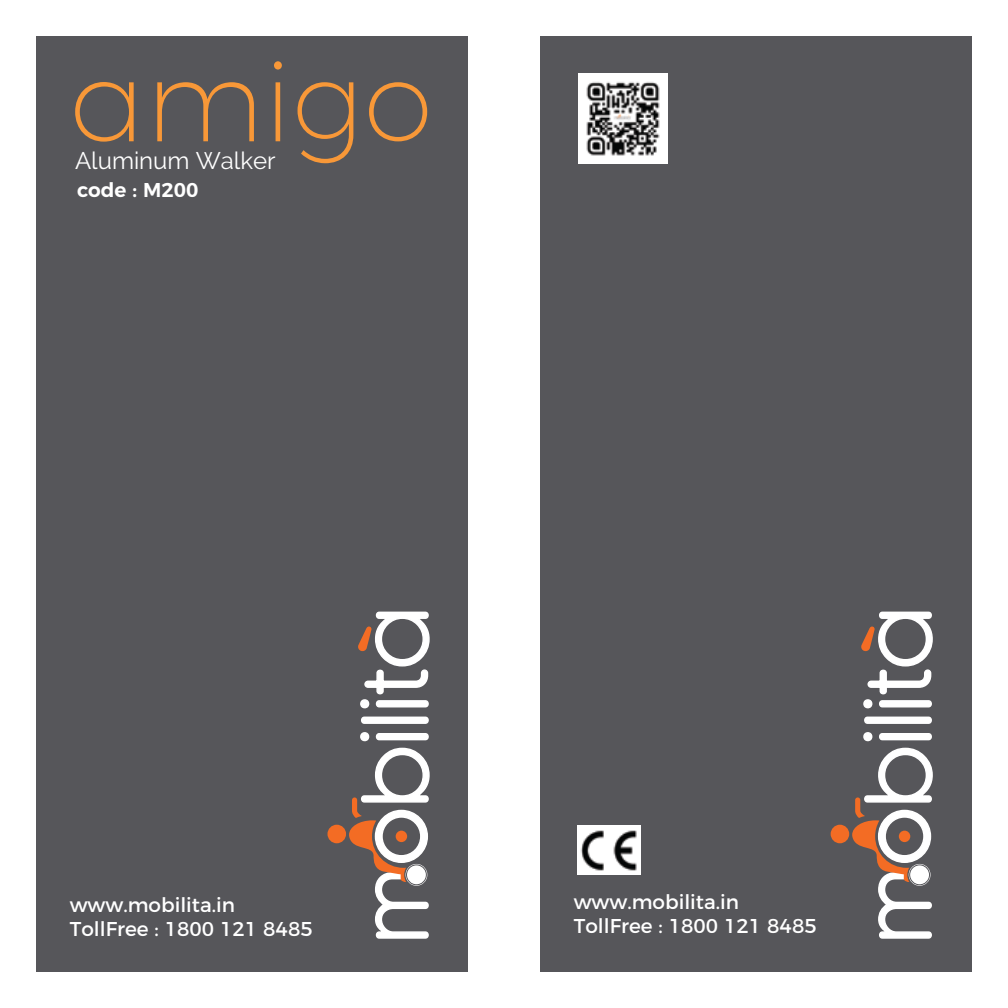
<style>
.page{position:relative;width:1008px;height:1008px;background:#fff}
.page>*{position:absolute;margin:0;border:0;box-sizing:border-box;transform-origin:0 0}
.t1{font:200 113.2px "Montserrat Alternates";color:#f89838}
.t2{font:24px "Raleway";color:#fff}
.t3{font:20px/24px "Montserrat";color:#fff}
.t4{font:600 20px "Montserrat";color:#fff}
</style>
<div class="page">
<div style="left:36px;top:36px;width:432px;height:936px;background:#56565a"></div>
<div style="left:540px;top:36px;width:432px;height:936px;background:#56565a"></div>
<div style="left:327px;top:825px;width:19px;height:18px;background:#f36c24;border-radius:50%"></div>
<svg style="left:349px;top:716px;width:81px;height:223px"></svg>
<svg style="left:358px;top:611px;width:72px;height:98px"></svg>
<div style="left:831px;top:825px;width:18px;height:18px;background:#f36c24;border-radius:50%"></div>
<svg style="left:852px;top:716px;width:81px;height:223px"></svg>
<svg style="left:861px;top:611px;width:72px;height:98px"></svg>
<img style="left:578px;top:74px;width:90px;height:89px">
<img style="left:578px;top:826px;width:62px;height:48px">
<h1 class="t1" style="left:70px;top:15px;width:364px">amigo</h1>
<p class="t2" style="left:75px;top:146px;width:202px">Aluminum Walker</p>
<p class="t4" style="left:77px;top:173px;width:123px">code : M200</p>
<p class="t3" style="left:70px;top:892px;width:244px">www.mobilita.in<br>TollFree : 1800 121 8485</p>
<p class="t3" style="left:574px;top:889px;width:244px">www.mobilita.in<br>TollFree : 1800 121 8485</p>
</div>
